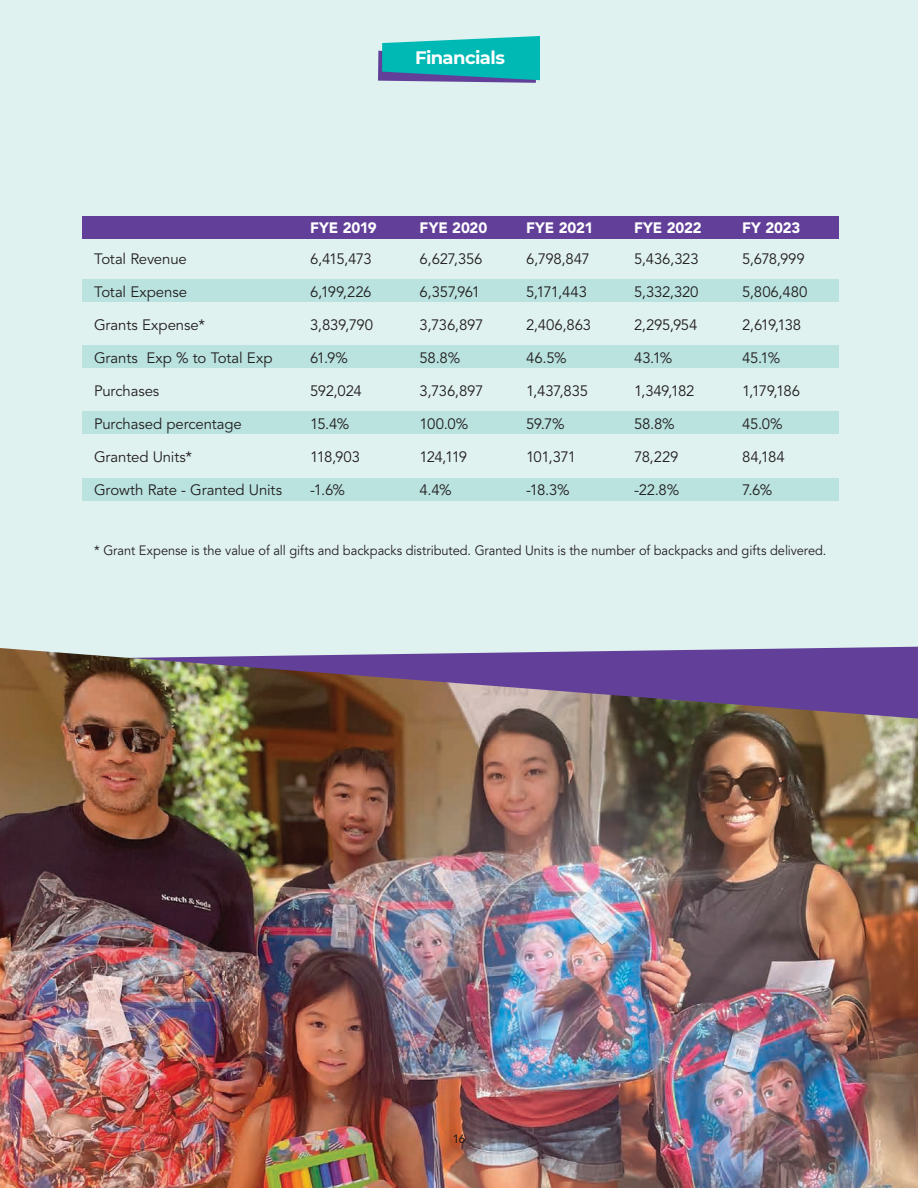
<style>
.page{position:relative;width:918px;height:1188px;background:#e0f2f0}
.page>*{position:absolute;margin:0;border:0;box-sizing:border-box;transform-origin:0 0}
.t1{font:700 18px "Montserrat";letter-spacing:-.035em;color:#fff}
.t2{font:15px "Avenir LT Std";letter-spacing:-.015em;color:#231f20}
.t3{font:900 15px "Avenir LT Std";letter-spacing:-.01em;color:#fff}
.t4{font:13.5px "Avenir LT Std";letter-spacing:-.005em;color:#231f20;scale:.95 1}
.t5{font:500 12px "Avenir LT Std";color:#231f20}
</style>
<div class="page">
<svg style="left:378px;top:36px;width:162px;height:47px;background:#25aeb6"></svg>
<div style="left:83px;top:279px;width:756px;height:23px;background:#bae3e0"></div>
<div style="left:83px;top:216px;width:756px;height:22px;background:#624099"></div>
<div style="left:83px;top:345px;width:756px;height:23px;background:#bae3e0"></div>
<div style="left:83px;top:412px;width:756px;height:22px;background:#bae3e0"></div>
<div style="left:83px;top:478px;width:756px;height:22px;background:#bae3e0"></div>
<img style="left:0;top:648px;width:918px;height:540px">
<p class="t1" style="left:415px;top:44px;width:92px">Financials</p>
<p class="t3" style="left:310px;top:218px;width:68px">FYE 2019</p>
<p class="t3" style="left:420px;top:218px;width:69px">FYE 2020</p>
<p class="t3" style="left:526px;top:218px;width:69px">FYE 2021</p>
<p class="t3" style="left:634px;top:218px;width:69px">FYE 2022</p>
<p class="t3" style="left:742px;top:218px;width:60px">FY 2023</p>
<p class="t2" style="left:94px;top:250px;width:94px">Total Revenue</p>
<p class="t2" style="left:310px;top:250px;width:63px">6,415,473</p>
<p class="t2" style="left:420px;top:250px;width:64px">6,627,356</p>
<p class="t2" style="left:526px;top:250px;width:65px">6,798,847</p>
<p class="t2" style="left:634px;top:250px;width:66px">5,436,323</p>
<p class="t2" style="left:742px;top:250px;width:64px">5,678,999</p>
<p class="t2" style="left:94px;top:283px;width:94px">Total Expense</p>
<p class="t2" style="left:310px;top:283px;width:63px">6,199,226</p>
<p class="t2" style="left:420px;top:283px;width:62px">6,357,961</p>
<p class="t2" style="left:526px;top:283px;width:62px">5,171,443</p>
<p class="t2" style="left:634px;top:283px;width:66px">5,332,320</p>
<p class="t2" style="left:742px;top:283px;width:67px">5,806,480</p>
<p class="t2" style="left:94px;top:316px;width:112px">Grants Expense*</p>
<p class="t2" style="left:310px;top:316px;width:65px">3,839,790</p>
<p class="t2" style="left:420px;top:316px;width:65px">3,736,897</p>
<p class="t2" style="left:526px;top:316px;width:67px">2,406,863</p>
<p class="t2" style="left:634px;top:316px;width:65px">2,295,954</p>
<p class="t2" style="left:742px;top:316px;width:61px">2,619,138</p>
<p class="t2" style="left:94px;top:349px;width:180px">Grants Exp % to Total Exp</p>
<p class="t2" style="left:310px;top:349px;width:39px">61.9%</p>
<p class="t2" style="left:420px;top:349px;width:42px">58.8%</p>
<p class="t2" style="left:526px;top:349px;width:42px">46.5%</p>
<p class="t2" style="left:634px;top:349px;width:40px">43.1%</p>
<p class="t2" style="left:742px;top:349px;width:40px">45.1%</p>
<p class="t2" style="left:94px;top:382px;width:67px">Purchases</p>
<p class="t2" style="left:310px;top:382px;width:53px">592,024</p>
<p class="t2" style="left:420px;top:382px;width:65px">3,736,897</p>
<p class="t2" style="left:526px;top:382px;width:64px">1,437,835</p>
<p class="t2" style="left:634px;top:382px;width:62px">1,349,182</p>
<p class="t2" style="left:742px;top:382px;width:60px">1,179,186</p>
<p class="t2" style="left:94px;top:415px;width:149px">Purchased percentage</p>
<p class="t2" style="left:310px;top:415px;width:41px">15.4%</p>
<p class="t2" style="left:420px;top:415px;width:50px">100.0%</p>
<p class="t2" style="left:526px;top:415px;width:40px">59.7%</p>
<p class="t2" style="left:634px;top:415px;width:42px">58.8%</p>
<p class="t2" style="left:742px;top:415px;width:42px">45.0%</p>
<p class="t2" style="left:94px;top:448px;width:100px">Granted Units*</p>
<p class="t2" style="left:310px;top:448px;width:51px">118,903</p>
<p class="t2" style="left:420px;top:448px;width:49px">124,119</p>
<p class="t2" style="left:526px;top:448px;width:52px">101,371</p>
<p class="t2" style="left:634px;top:448px;width:46px">78,229</p>
<p class="t2" style="left:742px;top:448px;width:44px">84,184</p>
<p class="t2" style="left:94px;top:481px;width:190px">Growth Rate - Granted Units</p>
<p class="t2" style="left:310px;top:481px;width:36px">-1.6%</p>
<p class="t2" style="left:420px;top:481px;width:33px">4.4%</p>
<p class="t2" style="left:526px;top:481px;width:45px">-18.3%</p>
<p class="t2" style="left:634px;top:481px;width:47px">-22.8%</p>
<p class="t2" style="left:742px;top:481px;width:32px">7.6%</p>
<p class="t4" style="left:94px;top:543px;width:772px">* Grant Expense is the value of all gifts and backpacks distributed. Granted Units is the number of backpacks and gifts delivered.</p>
<p class="t5" style="left:453px;top:1132px;width:14px">16</p>
</div>
